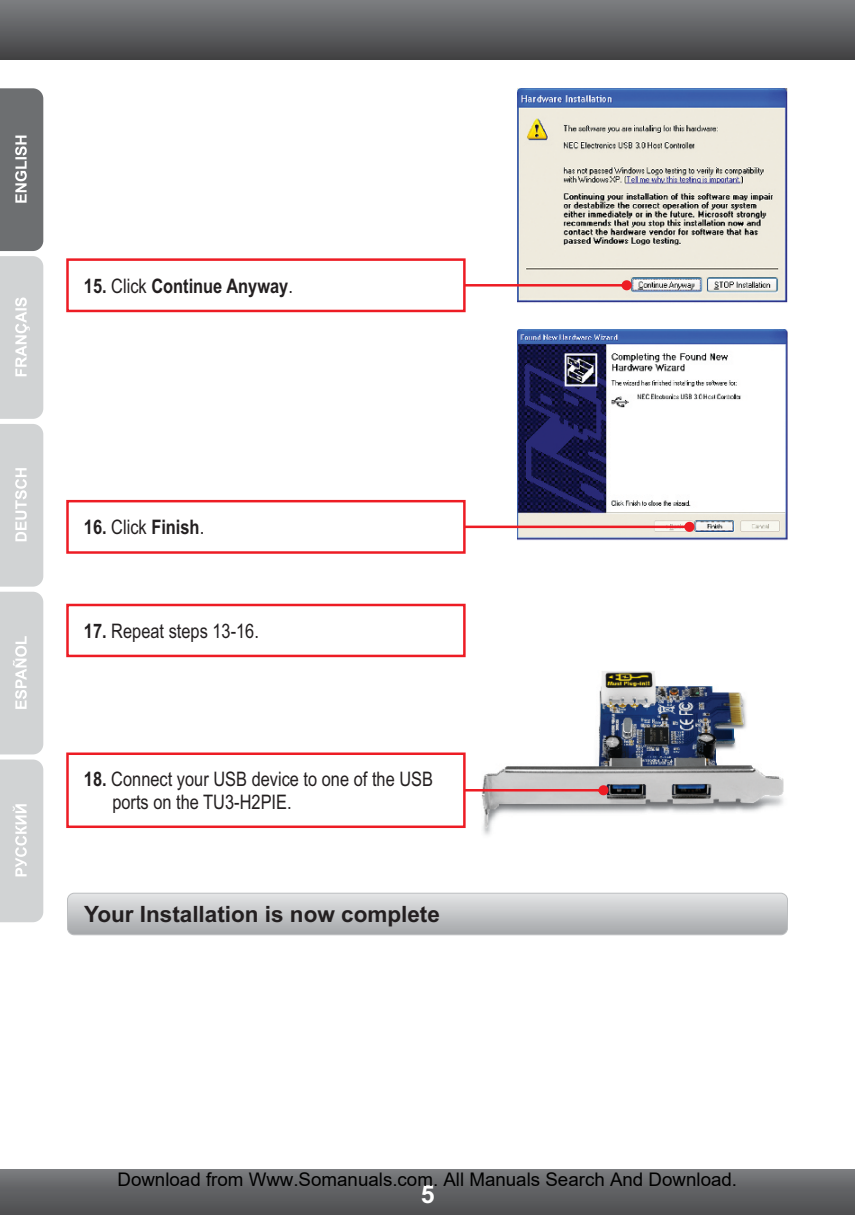
<style>
.page{position:relative;width:855px;height:1215px;background:#fff}
.page>*{position:absolute;margin:0;border:0;box-sizing:border-box;transform-origin:0 0}
.t1{font:700 25px "Arial";color:#fff}
.t2{font:700 22.5px "Arial";color:#231f20}
.t3{font:20px/22.8px "Arial Narrow";color:#231f20}
.t4{font:700 20px "Arial Narrow";color:#231f20}
.t5{font:18.75px "Arial";color:#000}
.s1{font-weight:400}
.s2{font-weight:700}
</style>
<div class="page">
<svg style="left:0;top:88px;width:43px;height:666px;background:#bdbfc0"></svg>
<svg style="left:0;top:760px;width:43px;height:162px;background:#d3d5d6"></svg>
<div style="left:0;top:0;width:855px;height:59px;background:linear-gradient(to bottom,#7d7f82,#434244)"></div>
<div style="left:0;top:1170px;width:855px;height:45px;background:linear-gradient(to bottom,#77797c,#4b4c4e)"></div>
<svg style="left:66px;top:603px;width:400px;height:55px"></svg>
<img style="left:483px;top:671px;width:301px;height:164px">
<svg style="left:66px;top:751px;width:543px;height:78px"></svg>
<img style="left:518px;top:330px;width:270px;height:210px">
<svg style="left:66px;top:499px;width:629px;height:55px"></svg>
<img style="left:518px;top:88px;width:270px;height:215px">
<svg style="left:66px;top:257px;width:566px;height:56px"></svg>
<div style="left:68px;top:893px;width:720px;height:42px;background:linear-gradient(to bottom,#e4e6e7,#a6a8ab);border-radius:7px"></div>
<div style="left:67px;top:893px;width:721px;height:42px;border:1px solid #bcbec0;border-radius:7px"></div>
<p class="t4" style="left:84px;top:278px;width:211px">15. <span class="s1">Click</span> Continue Anyway<span class="s1">.</span></p>
<p class="t4" style="left:84px;top:520px;width:122px">16. <span class="s1">Click</span> Finish<span class="s1">.</span></p>
<p class="t3" style="left:84px;top:621px;width:177px"><span class="s2">17.</span> Repeat steps 13-16.</p>
<p class="t3" style="left:112px;top:770px;width:322px;text-indent:-28px"><span class="s2">18.</span> Connect your USB device to one of the USB ports on the TU3-H2PIE.</p>
<p class="t2" style="left:84px;top:906px;width:357px">Your Installation is now complete</p>
<p class="t5" style="left:117px;top:1169px;width:621px">Download from Www.Somanuals.com. All Manuals Search And Download.</p>
<p class="t1" style="left:421px;top:1185px;width:15px">5</p>
</div>
